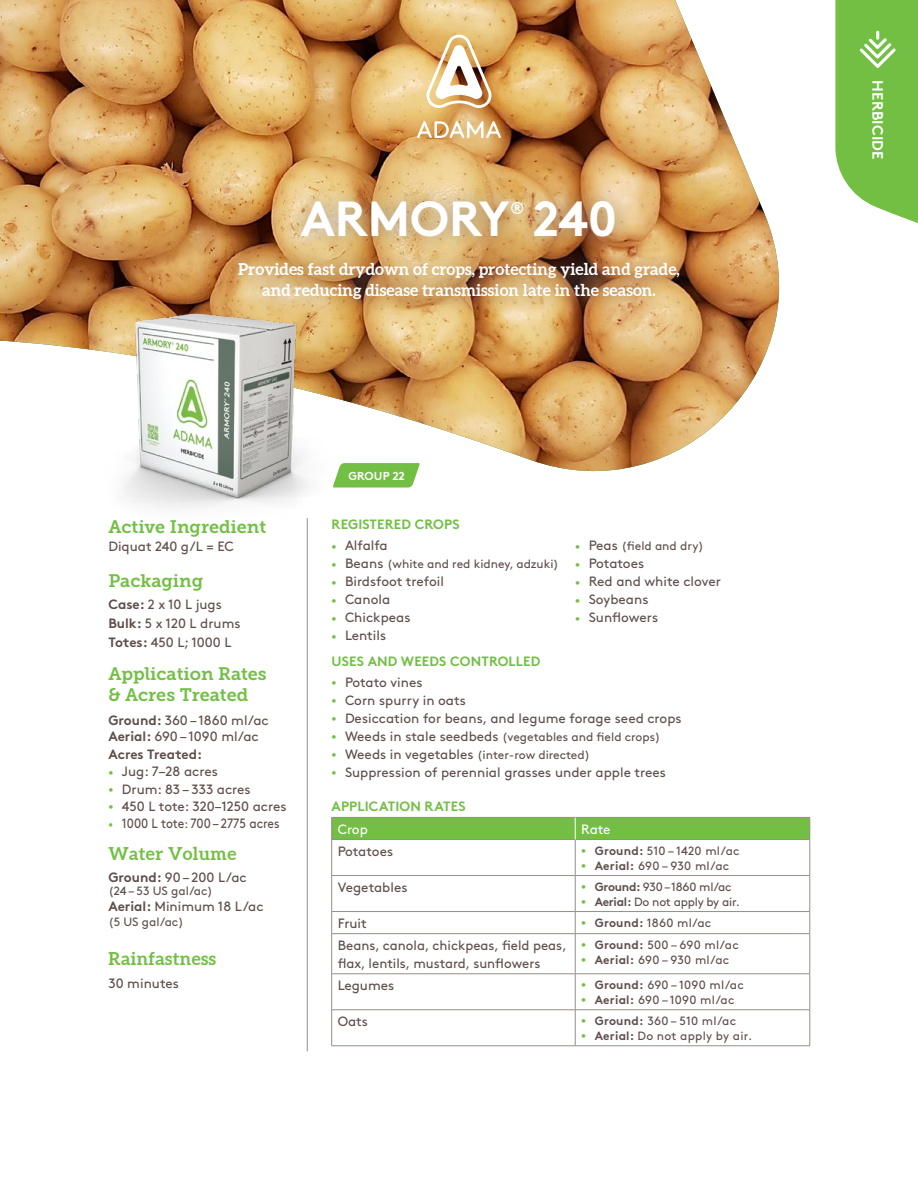
<style>
.page{position:relative;width:918px;height:1188px;background:#fff}
.page>*{position:absolute;margin:0;border:0;box-sizing:border-box;transform-origin:0 0}
.t1{font:700 49.2px "Brown Pro";letter-spacing:-.005em;color:#fff}
.t2{font:18px/21px "Museo Slab 700";color:#72bf44}
.t3{font:700 18px "Aleo";letter-spacing:.02em;color:#72bf44}
.t4{font:700 17.25px "Brown Pro";color:#fff}
.t5{font:700 16.5px/21px "Aleo";color:#fff;text-align:center}
.t6{font:700 15px "Brown Pro";letter-spacing:.01em;color:#fff}
.t7{font:13.5px/18.8px "Brown Pro";color:#5f4f4b}
.t8{font:700 13.5px "Brown Pro";letter-spacing:.01em;color:#72bf44}
.t9{font:13.5px "Brown Pro";color:#5f4f4b;scale:.9 1}
.t10{font:700 13.5px "Brown Pro";color:#5f4f4b}
.t11{font:13.5px "Brown Pro";letter-spacing:-.005em;color:#fff}
.t12{font:12px "Brown Pro";color:#5f4f4b}
.t13{font:12px "Brown Pro";letter-spacing:.02em;color:#5f4f4b}
.t14{font:12px "Brown Pro";letter-spacing:-.02em;color:#5f4f4b}
.t15{font:700 11.55px "Brown Pro";letter-spacing:.01em;color:#fff}
.s1{font-weight:700}
.s2{font-size:9px;color:#72bf44}
.s3{font-size:12px}
.s4{font-size:13.5px}
</style>
<div class="page">
<img style="left:0;top:0;width:779px;height:472px">
<div style="left:283px;top:182px;width:351px;height:74px;background:#978d87;opacity:.75"></div>
<svg style="left:425px;top:35px;width:68px;height:73px"></svg>
<svg style="left:417px;top:121px;width:84px;height:17px"></svg>
<svg style="left:835px;top:0;width:83px;height:223px;background:#81c659"></svg>
<hr style="left:307px;top:518px;width:1px;height:533px;background:#978d87">
<hr style="left:331px;top:840px;width:1px;height:35px;background:#978d87">
<hr style="left:575px;top:840px;width:1px;height:35px;background:#978d87">
<hr style="left:810px;top:840px;width:1px;height:35px;background:#978d87">
<hr style="left:332px;top:875px;width:243px;height:1px;background:#978d87">
<hr style="left:331px;top:876px;width:1px;height:35px;background:#978d87">
<hr style="left:575px;top:875px;width:235px;height:1px;background:#978d87">
<hr style="left:575px;top:876px;width:1px;height:35px;background:#978d87">
<hr style="left:810px;top:876px;width:1px;height:35px;background:#978d87">
<hr style="left:332px;top:911px;width:243px;height:1px;background:#978d87">
<svg style="left:331px;top:912px;width:1px;height:21px"></svg>
<hr style="left:575px;top:911px;width:235px;height:1px;background:#978d87">
<svg style="left:575px;top:912px;width:1px;height:21px"></svg>
<svg style="left:810px;top:912px;width:1px;height:21px"></svg>
<hr style="left:332px;top:933px;width:243px;height:1px;background:#978d87">
<hr style="left:331px;top:934px;width:1px;height:40px;background:#978d87">
<hr style="left:575px;top:933px;width:235px;height:1px;background:#978d87">
<hr style="left:575px;top:934px;width:1px;height:40px;background:#978d87">
<hr style="left:810px;top:934px;width:1px;height:40px;background:#978d87">
<hr style="left:332px;top:974px;width:243px;height:1px;background:#978d87">
<hr style="left:331px;top:974px;width:1px;height:36px;background:#978d87">
<hr style="left:575px;top:974px;width:235px;height:1px;background:#978d87">
<hr style="left:575px;top:974px;width:1px;height:36px;background:#978d87">
<hr style="left:810px;top:974px;width:1px;height:36px;background:#978d87">
<hr style="left:332px;top:1010px;width:243px;height:1px;background:#978d87">
<hr style="left:331px;top:1010px;width:1px;height:36px;background:#978d87">
<hr style="left:575px;top:1010px;width:235px;height:1px;background:#978d87">
<hr style="left:575px;top:1010px;width:1px;height:36px;background:#978d87">
<hr style="left:810px;top:1010px;width:1px;height:36px;background:#978d87">
<hr style="left:332px;top:1046px;width:243px;height:1px;background:#978d87">
<hr style="left:575px;top:1046px;width:235px;height:1px;background:#978d87">
<svg style="left:331px;top:817px;width:480px;height:23px;background:#75ba4a"></svg>
<div style="left:220px;top:244px;width:477px;height:74px;background:#978d87;opacity:.75"></div>
<img style="left:72px;top:272px;width:287px;height:288px">
<svg style="left:333px;top:463px;width:87px;height:25px"></svg>
<div style="left:342px;top:468px;width:70px;height:15px;background:#72bf44"></div>
<h1 class="t1" style="left:301px;top:179px;width:210px">ARMORY</h1>
<p class="t4" style="left:510px;top:194px;width:16px">®</p>
<h1 class="t1" style="left:533px;top:179px;width:86px">240</h1>
<p class="t5" style="left:238px;top:260px;width:443px">Provides fast drydown of crops, protecting yield and grade, and reducing disease transmission late in the season.</p>
<h2 class="t2" style="left:108px;top:516px;width:159px">Active Ingredient</h2>
<p class="t7" style="left:108px;top:536px;width:127px">Diquat 240 g/L = EC</p>
<h2 class="t2" style="left:108px;top:571px;width:96px">Packaging</h2>
<p class="t7" style="left:108px;top:594px;width:134px"><span class="s1">Case:</span> 2 x 10 L jugs<br><span class="s1">Bulk:</span> 5 x 120 L drums<br><span class="s1">Totes:</span> 450 L; 1000 L</p>
<h2 class="t2" style="left:108px;top:663px;width:160px">Application Rates &amp; Acres Treated</h2>
<p class="t7" style="left:108px;top:712px;width:162px;line-height:15.8px"><span class="s1">Ground:</span> 360 – 1860 ml/ac<br><span class="s1">Aerial:</span> 690 – 1090 ml/ac</p>
<p class="t10" style="left:108px;top:743px;width:95px">Acres Treated:</p>
<p class="t7" style="left:108px;top:761px;width:111px"><span class="s2">•</span> Jug: 7–28 acres</p>
<p class="t7" style="left:108px;top:778px;width:144px"><span class="s2">•</span> Drum: 83 – 333 acres</p>
<p class="t7" style="left:108px;top:796px;width:180px"><span class="s2">•</span> 450 L tote: 320–1250 acres</p>
<p class="t9" style="left:108px;top:813px;width:192px"><span class="s2">•</span> 1000 L tote<span class="s3">:</span> 700 – 2775 acres</p>
<h2 class="t3" style="left:108px;top:842px;width:129px">Water Volume</h2>
<p class="t7" style="left:108px;top:867px;width:140px"><span class="s1">Ground:</span> 90 – 200 L/ac</p>
<p class="t12" style="left:108px;top:882px;width:106px">(24 – 53 US gal/ac)</p>
<p class="t7" style="left:108px;top:895px;width:157px"><span class="s1">Aerial:</span> Minimum 18 L/ac</p>
<p class="t12" style="left:108px;top:913px;width:77px">(5 US gal/ac)</p>
<h2 class="t3" style="left:108px;top:948px;width:109px">Rainfastness</h2>
<p class="t7" style="left:108px;top:973px;width:72px">30 minutes</p>
<p class="t15" style="left:348px;top:466px;width:58px">GROUP 22</p>
<p class="t8" style="left:332px;top:514px;width:130px">REGISTERED CROPS</p>
<p class="t7" style="left:332px;top:535px;width:58px"><span class="s2">•</span> Alfalfa</p>
<p class="t12" style="left:332px;top:555px;width:229px"><span class="s2">•</span> <span class="s4">Beans</span> (white and red kidney, adzuki)</p>
<p class="t7" style="left:332px;top:571px;width:114px"><span class="s2">•</span> Birdsfoot trefoil</p>
<p class="t7" style="left:332px;top:589px;width:60px"><span class="s2">•</span> Canola</p>
<p class="t7" style="left:332px;top:607px;width:81px"><span class="s2">•</span> Chickpeas</p>
<p class="t7" style="left:332px;top:625px;width:56px"><span class="s2">•</span> Lentils</p>
<p class="t12" style="left:575px;top:537px;width:130px"><span class="s2">•</span> <span class="s4">Peas</span> (field and dry)</p>
<p class="t7" style="left:575px;top:553px;width:71px"><span class="s2">•</span> Potatoes</p>
<p class="t7" style="left:575px;top:571px;width:147px"><span class="s2">•</span> Red and white clover</p>
<p class="t7" style="left:575px;top:589px;width:75px"><span class="s2">•</span> Soybeans</p>
<p class="t7" style="left:575px;top:607px;width:84px"><span class="s2">•</span> Sunflowers</p>
<p class="t8" style="left:332px;top:650px;width:210px">USES AND WEEDS CONTROLLED</p>
<p class="t7" style="left:332px;top:672px;width:93px"><span class="s2">•</span> Potato vines</p>
<p class="t7" style="left:332px;top:690px;width:136px"><span class="s2">•</span> Corn spurry in oats</p>
<p class="t7" style="left:332px;top:708px;width:352px"><span class="s2">•</span> Desiccation for beans, and legume forage seed crops</p>
<p class="t12" style="left:332px;top:727px;width:331px"><span class="s2">•</span> <span class="s4">Weeds in stale seedbeds</span> (vegetables and field crops)</p>
<p class="t12" style="left:332px;top:745px;width:260px"><span class="s2">•</span> <span class="s4">Weeds in vegetables</span> (inter‑row directed)</p>
<p class="t7" style="left:332px;top:762px;width:336px"><span class="s2">•</span> Suppression of perennial grasses under apple trees</p>
<p class="t8" style="left:332px;top:796px;width:136px">APPLICATION RATES</p>
<p class="t11" style="left:338px;top:819px;width:32px">Crop</p>
<p class="t11" style="left:581px;top:819px;width:31px">Rate</p>
<p class="t7" style="left:338px;top:840px;width:57px">Potatoes</p>
<p class="t13" style="left:581px;top:841px;width:160px"><span class="s2">•</span> <span class="s1">Ground:</span> 510 – 1420 ml/ac</p>
<p class="t12" style="left:581px;top:856px;width:150px"><span class="s2">•</span> <span class="s1">Aerial:</span> 690 – 930 ml/ac</p>
<p class="t7" style="left:338px;top:876px;width:71px">Vegetables</p>
<p class="t14" style="left:581px;top:877px;width:152px"><span class="s2">•</span> <span class="s1">Ground:</span> 930 – 1860 ml/ac</p>
<p class="t14" style="left:581px;top:892px;width:160px"><span class="s2">•</span> <span class="s1">Aerial:</span> Do not apply by air.</p>
<p class="t7" style="left:338px;top:912px;width:31px">Fruit</p>
<p class="t12" style="left:581px;top:913px;width:132px"><span class="s2">•</span> <span class="s1">Ground:</span> 1860 ml/ac</p>
<p class="t7" style="left:338px;top:935px;width:231px;line-height:18px">Beans, canola, chickpeas, field peas, flax, lentils, mustard, sunflowers</p>
<p class="t13" style="left:581px;top:935px;width:159px"><span class="s2">•</span> <span class="s1">Ground:</span> 500 – 690 ml/ac</p>
<p class="t12" style="left:581px;top:950px;width:150px"><span class="s2">•</span> <span class="s1">Aerial:</span> 690 – 930 ml/ac</p>
<p class="t7" style="left:338px;top:975px;width:58px">Legumes</p>
<p class="t13" style="left:581px;top:975px;width:164px"><span class="s2">•</span> <span class="s1">Ground:</span> 690 – 1090 ml/ac</p>
<p class="t13" style="left:581px;top:990px;width:155px"><span class="s2">•</span> <span class="s1">Aerial:</span> 690 – 1090 ml/ac</p>
<p class="t7" style="left:338px;top:1011px;width:32px">Oats</p>
<p class="t12" style="left:581px;top:1011px;width:156px"><span class="s2">•</span> <span class="s1">Ground:</span> 360 – 510 ml/ac</p>
<p class="t13" style="left:581px;top:1026px;width:173px"><span class="s2">•</span> <span class="s1">Aerial:</span> Do not apply by air.</p>
<p class="t6" style="left:890px;top:80px;width:81px;rotate:90deg">HERBICIDE</p>
</div>
